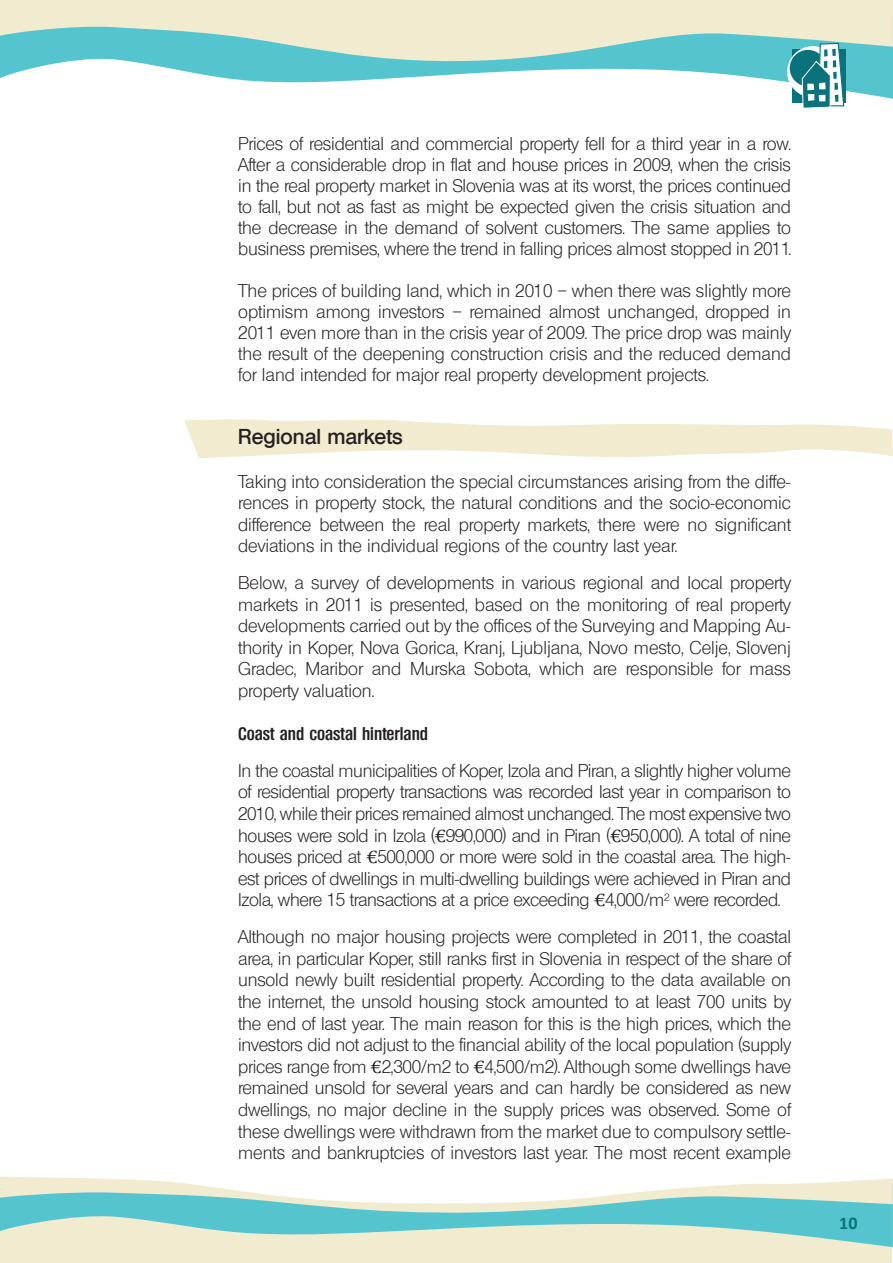
<style>
.page{position:relative;width:893px;height:1263px;background:#fff}
.page>*{position:absolute;margin:0;border:0;box-sizing:border-box;transform-origin:0 0}
.t1{font:700 21px "Olympia DB Demi";color:#231f20}
.t2{font:18px/21.6px "Olympia L Light";color:#231f20;text-align:justify}
.t3{font:18px "Olympia DBC Demi Bold Cond";color:#231f20}
.t4{font:700 18px "Calibri";color:#09737d}
.s1{font-family:"Cambria"}
</style>
<div class="page">
<div style="left:1px;top:1209px;width:891px;height:54px;background:#f1ebd0"></div>
<svg style="left:0;top:65px;width:893px;height:34px"></svg>
<svg style="left:0;top:0;width:893px;height:65px;background:#bedecf"></svg>
<svg style="left:0;top:1177px;width:893px;height:70px"></svg>
<div style="left:792px;top:49px;width:54px;height:54px;background:#09737d"></div>
<svg style="left:787px;top:46px;width:52px;height:52px"></svg>
<div style="left:790px;top:50px;width:36px;height:36px;background:#09737d;border-radius:50%"></div>
<svg style="left:801px;top:42px;width:44px;height:67px"></svg>
<svg style="left:184px;top:419px;width:709px;height:39px"></svg>
<p class="t2" style="left:238px;top:133px;width:554px;line-height:21px">Prices of residential and commercial property fell for a third year in a row.<br>After a considerable drop in flat and house prices in 2009, when the crisis in the real property market in Slovenia was at its worst, the prices continued to fall, but not as fast as might be expected given the crisis situation and the decrease in the demand of solvent customers. The same applies to business premises, where the trend in falling prices almost stopped in 2011.</p>
<p class="t2" style="left:238px;top:280px;width:554px;line-height:21px">The prices of building land, which in 2010 – when there was slightly more optimism among investors – remained almost unchanged, dropped in 2011 even more than in the crisis year of 2009. The price drop was mainly the result of the deepening construction crisis and the reduced demand for land intended for major real property development projects.</p>
<p class="t1" style="left:238px;top:425px;width:166px">Regional markets</p>
<p class="t2" style="left:238px;top:470px;width:554px">Taking into consideration the special circumstances arising from the diffe&shy;rences in property stock, the natural conditions and the socio-economic difference between the real property markets, there were no significant deviations in the individual regions of the country last year.</p>
<p class="t2" style="left:238px;top:572px;width:554px">Below, a survey of developments in various regional and local property markets in 2011 is presented, based on the monitoring of real property developments carried out by the offices of the Surveying and Mapping Au&shy;thority in Koper, Nova Gorica, Kranj, Ljubljana, Novo mesto, Celje, Slovenj Gradec, Maribor and Murska Sobota, which are responsible for mass property valuation.</p>
<p class="t3" style="left:238px;top:723px;width:191px">Coast and coastal hinterland</p>
<p class="t2" style="left:238px;top:760px;width:554px">In the coastal municipalities of Koper, Izola and Piran, a slightly higher volume of residential property transactions was recorded last year in comparison to 2010, while their prices remained almost unchanged. The most expensive two houses were sold in Izola (<span class="s1">€</span>990,000) and in Piran (<span class="s1">€</span>950,000). A total of nine houses priced at <span class="s1">€</span>500,000 or more were sold in the coastal area. The high&shy;est prices of dwellings in multi-dwelling buildings were achieved in Piran and Izola, where 15 transactions at a price exceeding <span class="s1">€</span>4,000/m<sup>2</sup> were recorded.</p>
<p class="t2" style="left:238px;top:926px;width:554px">Although no major housing projects were completed in 2011, the coastal area, in particular Koper, still ranks first in Slovenia in respect of the share of unsold newly built residential property. According to the data available on the internet, the unsold housing stock amounted to at least 700 units by the end of last year. The main reason for this is the high prices, which the investors did not adjust to the financial ability of the local population (supply prices range from <span class="s1">€</span>2,300/m2 to <span class="s1">€</span>4,500/m2). Although some dwellings have remained unsold for several years and can hardly be considered as new dwellings, no major decline in the supply prices was observed. Some of these dwellings were withdrawn from the market due to compulsory settle&shy;ments and bankruptcies of investors last year. The most recent example</p>
<p class="t4" style="left:839px;top:1211px;width:20px">10</p>
</div>
